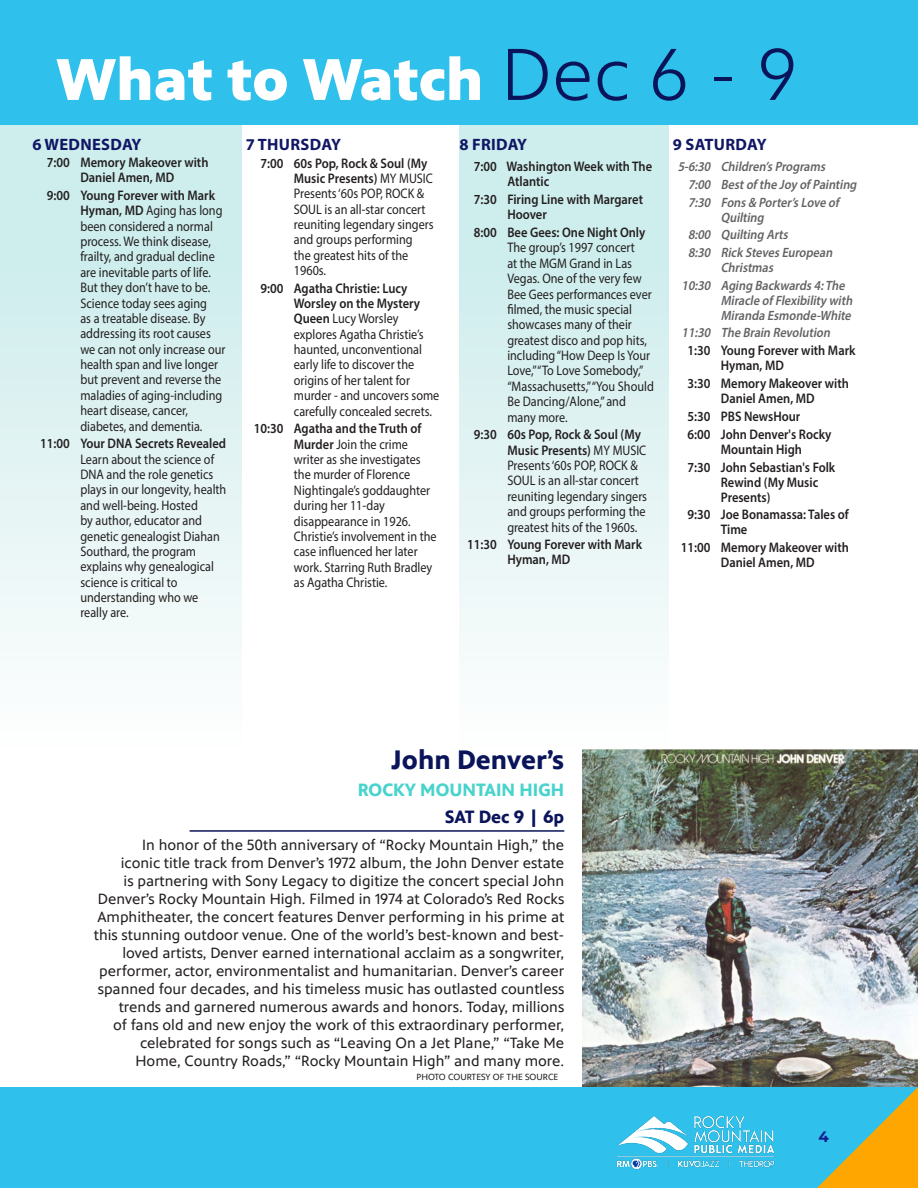
<style>
.page{position:relative;width:918px;height:1188px;background:#fff}
.page>*{position:absolute;margin:0;border:0;box-sizing:border-box;transform-origin:0 0}
.t1{font:900 60px "PBS Sans";color:#fff}
.t2{font:700 27px "PBS Sans";color:#0a145a}
.t3{font:700 18px "PBS Sans";color:#48d3cd}
.E-Promo_Sub_Header{font:700 18px "PBS Sans";color:#0a145a}
.Primetime_Date{font:700 16.5px "Myriad Pro";letter-spacing:.02em;color:#111764}
.Schedule_PM{font:700 16.5px "Myriad Pro";letter-spacing:.02em;color:#111764}
.Schedule_AM{font:700 16.5px "Myriad Pro";letter-spacing:.02em;color:#111764}
.E-Promo_Body_Text{font:15px/18px "PBS Sans";color:#231f20;text-align:right}
.t4{font:700 15px "Montserrat";color:#0f1e8c}
.Schedule_PM-2{font:13.8px/15.3px "Myriad Pro";color:#231f20;scale:.88 1}
.Schedule_PM-3{font:600 13.8px/15px "Myriad Pro";color:#231f20;scale:.9 1}
.Schedule_AM-2{font:600 13.8px/15px "Myriad Pro";color:#231f20;scale:.9 1}
.Schedule_PM-4{font:italic 600 13.5px/15px "Myriad Pro";color:#636366;scale:.9 1}
.E-Promo_Body_Text-2{font:9px "PBS Sans";color:#231f20}
.s1{font-weight:300;font-size:75px;color:#0a145a}
.s2{font-weight:600}
</style>
<div class="page">
<div style="left:0;top:125px;width:241px;height:625px;background:linear-gradient(to bottom,#c6eaea,#fcfdfd)"></div>
<div style="left:459px;top:125px;width:209px;height:625px;background:linear-gradient(to bottom,#c6eaea,#fcfdfd)"></div>
<img style="left:582px;top:750px;width:336px;height:337px">
<hr style="left:190px;top:830px;width:374px;height:2px;background:#0a145a">
<div style="left:0;top:1087px;width:918px;height:101px;background:#2fc0eb"></div>
<div style="left:0;top:0;width:918px;height:125px;background:#2fc0eb"></div>
<svg style="left:817px;top:1087px;width:101px;height:101px"></svg>
<img style="left:616px;top:1116px;width:159px;height:54px">
<p class="t1" style="left:56px;top:45px;width:743px">What to Watch <span class="s1">Dec 6 - 9</span></p>
<p class="Schedule_PM" style="left:32px;top:133px;width:111px">6 WEDNESDAY</p>
<p class="Schedule_PM-3" style="left:47px;top:155px;width:181px;text-align:center">7:00 Memory Makeover with<br>Daniel Amen, MD</p>
<p class="Schedule_PM-2" style="left:80px;top:187px;width:166px;text-indent:-33px"><span class="s2">9:00 Young Forever with Mark<br>Hyman, MD</span> Aging has long been considered a normal process. We think disease, frailty, and gradual decline are inevitable parts of life.<br>But they don’t have to be.<br>Science today sees aging<br>as a treatable disease. By addressing its root causes we can not only increase our health span and live longer but prevent and reverse the maladies of aging-including heart disease, cancer, diabetes, and dementia.</p>
<p class="Schedule_PM-2" style="left:80px;top:436px;width:167px;text-indent:-40px"><span class="s2">11:00 Your DNA Secrets Revealed<br></span>Learn about the science of<br>DNA and the role genetics plays in our longevity, health and well-being. Hosted<br>by author, educator and genetic genealogist Diahan<br>Southard, the program explains why genealogical science is critical to understanding who we really are.</p>
<p class="Schedule_AM" style="left:246px;top:133px;width:97px">7 THURSDAY</p>
<p class="Schedule_PM-2" style="left:294px;top:155px;width:160px;text-indent:-33px"><span class="s2">7:00 60s Pop, Rock &amp; Soul (My<br>Music Presents)</span> MY MUSIC<br>Presents ‘60s POP, ROCK &amp;<br>SOUL is an all-star concert reuniting legendary singers and groups performing<br>the greatest hits of the<br>1960s.</p>
<p class="Schedule_PM-2" style="left:294px;top:280px;width:167px;text-indent:-33px"><span class="s2">9:00 Agatha Christie: Lucy<br>Worsley on the Mystery<br>Queen</span> Lucy Worsley explores Agatha Christie’s haunted, unconventional early life to discover the origins of her talent for murder - and uncovers some carefully concealed secrets.</p>
<p class="Schedule_PM-2" style="left:294px;top:421px;width:164px;text-indent:-40px"><span class="s2">10:30 Agatha and the Truth of<br>Murder</span> Join the crime writer as she investigates the murder of Florence<br>Nightingale’s goddaughter during her 11-day disappearance in 1926.<br>Christie’s involvement in the case influenced her later work. Starring Ruth Bradley as Agatha Christie.</p>
<p class="Primetime_Date" style="left:459px;top:133px;width:69px">8 FRIDAY</p>
<p class="Schedule_AM-2" style="left:507px;top:159px;width:162px;text-indent:-33px">7:00 Washington Week with The<br>Atlantic</p>
<p class="Schedule_PM-3" style="left:507px;top:192px;width:152px;text-indent:-33px">7:30 Firing Line with Margaret<br>Hoover</p>
<p class="Schedule_PM-2" style="left:507px;top:224px;width:168px;text-indent:-33px"><span class="s2">8:00 Bee Gees: One Night Only<br></span>The group’s 1997 concert<br>at the MGM Grand in Las<br>Vegas. One of the very few<br>Bee Gees performances ever filmed, the music special showcases many of their greatest disco and pop hits, including “How Deep Is Your<br>Love,” “To Love Somebody,” “Massachusetts,” “You Should<br>Be Dancing/Alone,” and many more.</p>
<p class="Schedule_PM-2" style="left:507px;top:427px;width:160px;text-indent:-33px"><span class="s2">9:30 60s Pop, Rock &amp; Soul (My<br>Music Presents)</span> MY MUSIC<br>Presents ‘60s POP, ROCK &amp;<br>SOUL is an all-star concert reuniting legendary singers and groups performing the greatest hits of the 1960s.</p>
<p class="Schedule_PM-3" style="left:507px;top:537px;width:151px;text-indent:-40px">11:30 Young Forever with Mark<br>Hyman, MD</p>
<p class="Primetime_Date" style="left:673px;top:133px;width:95px">9 SATURDAY</p>
<p class="Schedule_PM-4" style="left:678px;top:159px;width:169px">5-6:30 Children’sPrograms</p>
<p class="Schedule_PM-4" style="left:688px;top:177px;width:192px">7:00 Bestofthe Joy ofPainting</p>
<p class="Schedule_PM-4" style="left:721px;top:194px;width:136px;text-indent:-33px">7:30 Fons&amp; Porter’sLove of<br>Quilting</p>
<p class="Schedule_PM-4" style="left:688px;top:227px;width:116px">8:00 Quilting Arts</p>
<p class="Schedule_PM-4" style="left:721px;top:245px;width:129px;text-indent:-33px">8:30 Rick StevesEuropean<br>Christmas</p>
<p class="Schedule_PM-4" style="left:721px;top:277px;width:151px;text-indent:-39px">10:30 Aging Backwards4:The<br>Miracle ofFlexibility with<br>Miranda Esmonde-White</p>
<p class="Schedule_PM-4" style="left:682px;top:325px;width:170px">11:30 The Brain Revolution</p>
<p class="Schedule_PM-3" style="left:721px;top:343px;width:151px;text-indent:-33px">1:30 Young Forever with Mark<br>Hyman, MD</p>
<p class="Schedule_PM-3" style="left:687px;top:375px;width:181px;text-align:center">3:30 Memory Makeover with<br>Daniel Amen, MD</p>
<p class="Schedule_PM-3" style="left:687px;top:409px;width:127px">5:30 PBS NewsHour</p>
<p class="Schedule_PM-3" style="left:687px;top:427px;width:161px;text-align:center">6:00 John Denver's Rocky<br>Mountain High</p>
<p class="Schedule_PM-3" style="left:721px;top:459px;width:129px;text-indent:-33px">7:30 John Sebastian's Folk<br>Rewind (My Music<br>Presents)</p>
<p class="Schedule_PM-3" style="left:721px;top:507px;width:144px;text-indent:-33px">9:30 Joe Bonamassa: Tales of<br>Time</p>
<p class="Schedule_PM-3" style="left:681px;top:540px;width:188px;text-align:center">11:00 Memory Makeover with<br>Daniel Amen, MD</p>
<p class="t2" style="left:392px;top:745px;width:174px">John Denver’s</p>
<p class="t3" style="left:358px;top:780px;width:208px">ROCKY MOUNTAIN HIGH</p>
<p class="E-Promo_Sub_Header" style="left:445px;top:807px;width:121px">SAT Dec 9 | 6p</p>
<p class="E-Promo_Body_Text" style="left:94px;top:836px;width:472px">In honor of the 50th anniversary of “Rocky Mountain High,” the<br>iconic title track from Denver’s 1972 album, the John Denver estate<br>is partnering with Sony Legacy to digitize the concert special John Denver’s Rocky Mountain High. Filmed in 1974 at Colorado’s Red Rocks Amphitheater, the concert features Denver performing in his prime at this stunning outdoor venue. One of the world’s best-known and best&shy;loved artists, Denver earned international acclaim as a songwriter, performer, actor, environmentalist and humanitarian. Denver’s career spanned four decades, and his timeless music has outlasted countless trends and garnered numerous awards and honors. Today, millions<br>of fans old and new enjoy the work of this extraordinary performer, celebrated for songs such as “Leaving On a Jet Plane,” “Take Me Home, Country Roads,” “Rocky Mountain High” and many more.</p>
<p class="E-Promo_Body_Text-2" style="left:417px;top:1072px;width:143px">PHOTO COURTESY OF THE SOURCE</p>
<p class="t4" style="left:819px;top:1126px;width:12px">4</p>
</div>
